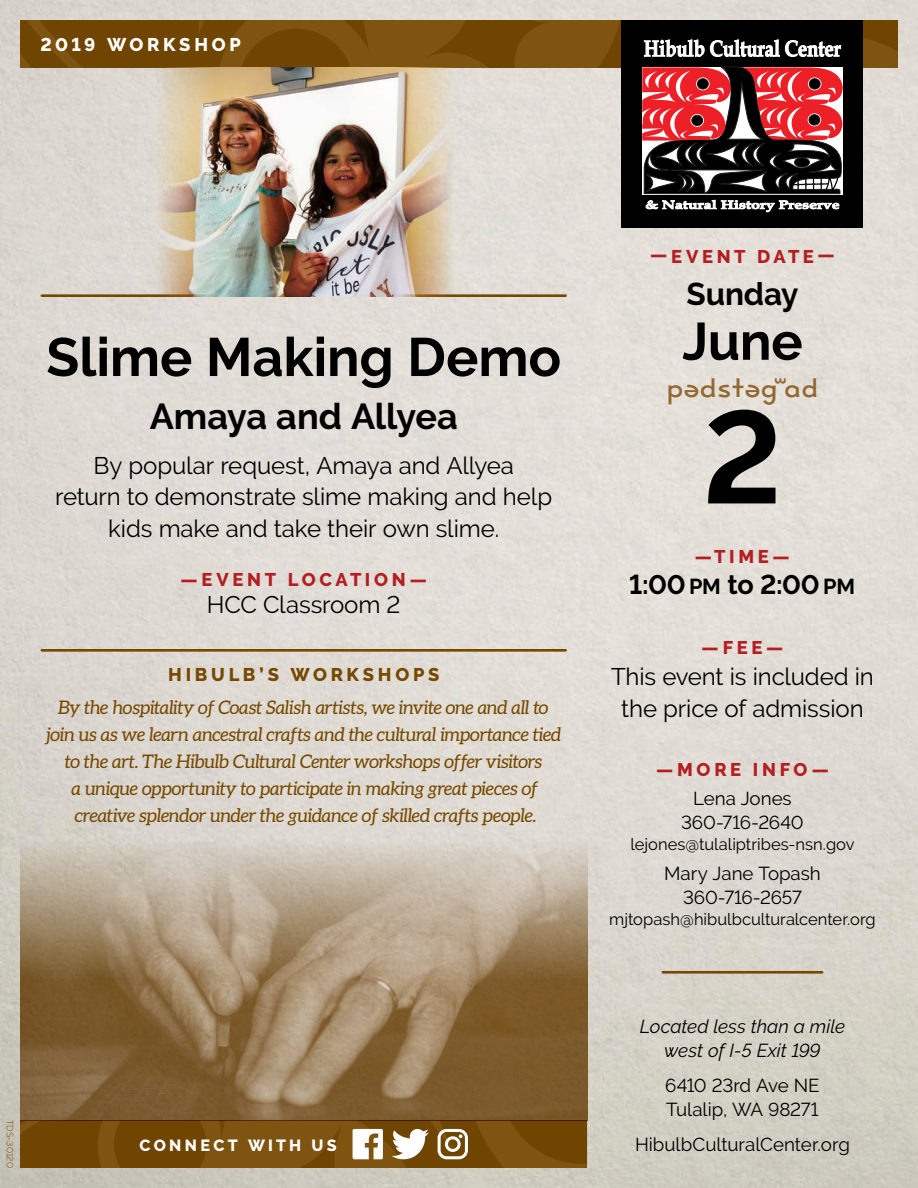
<style>
.page{position:relative;width:918px;height:1188px;background:#fff}
.page>*{position:absolute;margin:0;border:0;box-sizing:border-box;transform-origin:0 0}
.t1{font:700 130.5px "Raleway";color:#000}
.t2{font:700 54px "Raleway";color:#000}
.t3{font:700 52.5px "Raleway";color:#000}
.t4{font:700 36px "Raleway";letter-spacing:-.005em;color:#000}
.t5{font:31.5px "Lushootseed Sulad";color:#936831}
.t6{font:700 31.5px "Raleway";letter-spacing:-.005em;color:#000}
.t7{font:700 27px "Raleway";color:#000}
.t8{font:24px/31.5px "Raleway";letter-spacing:-.005em;color:#000;text-align:center}
.t9{font:italic 18.75px/27px "Aleo";letter-spacing:-.02em;color:#764800;text-align:center}
.t10{font:18.75px/24px "Raleway";letter-spacing:-.005em;color:#000;text-align:center}
.t11{font:italic 18.75px/24px "Raleway";color:#000;text-align:center}
.t12{font:800 18.3px "Raleway";letter-spacing:.2em;color:#b31f24}
.t13{font:800 18.3px "Raleway";letter-spacing:.2em;color:#764800}
.t14{font:800 18.3px "Raleway";letter-spacing:.2em;color:#fff}
.t15{font:16.5px "Raleway";color:#000}
.t16{font:800 16.2px "Raleway";letter-spacing:.2em;color:#fff}
.t17{font:300 9px "Raleway";letter-spacing:.01em;color:#764800}
.s1{font-size:21.6px}
</style>
<div class="page">
<div style="left:0;top:0;width:918px;height:1188px;background:linear-gradient(to bottom,#e4dfd9,#d6d2c8)"></div>
<div style="left:622px;top:20px;width:241px;height:208px;background:#000"></div>
<svg style="left:20px;top:20px;width:878px;height:174px"></svg>
<svg style="left:646px;top:200px;width:193px;height:12px"></svg>
<svg style="left:20px;top:1120px;width:567px;height:48px;background:#7e5618"></svg>
<img style="left:20px;top:837px;width:567px;height:283px">
<hr style="left:42px;top:294px;width:524px;height:3px;background:#764800">
<hr style="left:42px;top:649px;width:524px;height:3px;background:#764800">
<hr style="left:663px;top:971px;width:159px;height:3px;background:#764800">
<img style="left:155px;top:68px;width:297px;height:229px">
<p class="t14" style="left:40px;top:34px;width:202px">2019 WORKSHOP</p>
<h2 class="t2" style="left:46px;top:326px;width:517px">Slime Making Demo</h2>
<h3 class="t4" style="left:150px;top:395px;width:309px">Amaya and Allyea</h3>
<p class="t8" style="left:55px;top:449px;width:498px">By popular request, Amaya and Allyea<br>return to demonstrate slime making and help kids make and take their own slime.</p>
<p class="t12" style="left:181px;top:569px;width:248px">—EVENT LOCATION—</p>
<p class="t8" style="left:207px;top:588px;width:195px">HCC Classroom 2</p>
<p class="t13" style="left:168px;top:665px;width:273px">HIBULB’S WORKSHOPS</p>
<p class="t9" style="left:45px;top:693px;width:518px">By the hospitality of Coast Salish artists, we invite one and all to join us as we learn ancestral crafts and the cultural importance tied to the art. The Hibulb Cultural Center workshops offer visitors<br>a unique opportunity to participate in making great pieces of creative splendor under the guidance of skilled crafts people.</p>
<p class="t17" style="left:15px;top:1120px;width:50px;rotate:90deg">TDS-30120</p>
<p class="t16" style="left:140px;top:1136px;width:199px">CONNECT WITH US</p>
<p class="t12" style="left:650px;top:246px;width:186px">—EVENT DATE—</p>
<h3 class="t6" style="left:686px;top:276px;width:114px">Sunday</h3>
<h3 class="t3" style="left:682px;top:311px;width:122px">June</h3>
<h3 class="t5" style="left:666px;top:373px;width:154px">pədstəgʷad</h3>
<h1 class="t1" style="left:703px;top:383px;width:81px">2</h1>
<p class="t12" style="left:695px;top:546px;width:96px">—TIME—</p>
<h3 class="t7" style="left:629px;top:569px;width:227px">1:00 <span class="s1">PM</span> to 2:00 <span class="s1">PM</span></h3>
<p class="t12" style="left:702px;top:637px;width:83px">—FEE—</p>
<p class="t8" style="left:611px;top:661px;width:264px">This event is included in the price of admission</p>
<p class="t12" style="left:656px;top:759px;width:174px">—MORE INFO—</p>
<p class="t10" style="left:681px;top:787px;width:124px">Lena Jones<br>360-716-2640</p>
<p class="t15" style="left:631px;top:835px;width:225px">lejones@tulaliptribes-nsn.gov</p>
<p class="t10" style="left:664px;top:861px;width:158px">Mary Jane Topash<br>360-716-2657</p>
<p class="t15" style="left:609px;top:909px;width:268px">mjtopash@hibulbculturalcenter.org</p>
<p class="t11" style="left:640px;top:1015px;width:207px">Located less than a mile west of I-5 Exit 199</p>
<p class="t10" style="left:665px;top:1073px;width:156px;text-align:left">6410 23rd Ave NE<br>Tulalip, WA 98271</p>
<p class="t10" style="left:635px;top:1132px;width:216px">HibulbCulturalCenter.org</p>
</div>
